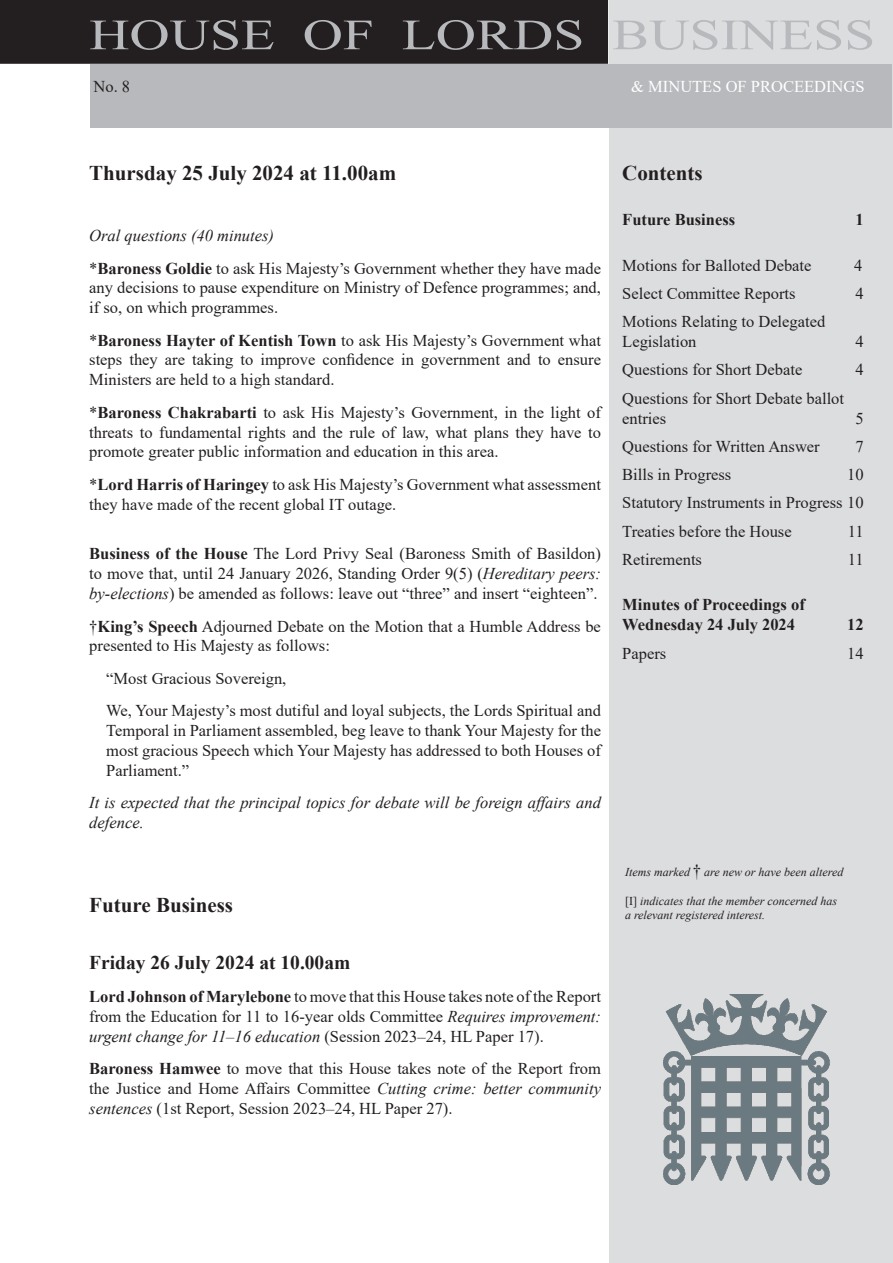
<style>
.page{position:relative;width:893px;height:1263px;background:#fff}
.page>*{position:absolute;margin:0;border:0;box-sizing:border-box;transform-origin:0 0}
.t1{font:43.2px "Times New Roman";color:#b8b9bc;scale:1.29 1}
.OPDate{font:700 21px "Times New Roman";color:#231f20}
.ContentsHeadingBoldR{font:700 21px "Times New Roman";color:#231f20}
.FBDate{font:700 19.5px "Times New Roman";color:#231f20}
.OrderPaperEntryDispl{font:16.5px/19.8px "Times New Roman";color:#231f20;text-align:justify}
.OrderPaperEntryDispl-2{font:italic 16.5px/19.8px "Times New Roman";color:#231f20}
.t2{font:700 16.5px/19.8px "Times New Roman";color:#231f20}
.t3{font:16.5px "Times New Roman";color:#fff}
.t4{font:italic 12px/14.4px "Times New Roman";color:#231f20}
.s1{font-weight:700}
.s2{font-style:italic}
.s3{font-style:normal;font-size:16.5px}
.s4{font-style:normal}
</style>
<div class="page">
<div style="left:1px;top:1px;width:606px;height:62px;background:#231f20"></div>
<div style="left:0;top:0;width:608px;height:64px;border:2px solid #231f20"></div>
<div style="left:609px;top:1px;width:283px;height:1262px;background:#dcdddf"></div>
<div style="left:90px;top:65px;width:801px;height:63px;background:#b8b9bc"></div>
<img style="left:664px;top:994px;width:166px;height:190px">
<h1 class="t1" style="left:89px;top:4px;width:611px">HOUSE OF LORDS BUSINESS</h1>
<p class="OrderPaperEntryDispl" style="left:94px;top:76px;width:38px">No. 8</p>
<p class="t3" style="left:631px;top:75px;width:235px">&amp; MINUTES OF PROCEEDINGS</p>
<p class="OPDate" style="left:89px;top:158px;width:308px">Thursday 25 July 2024 at 11.00am</p>
<p class="OrderPaperEntryDispl-2" style="left:89px;top:225px;width:186px">Oral questions (40 minutes)</p>
<p class="OrderPaperEntryDispl" style="left:89px;top:258px;width:513px">*<span class="s1">Baroness Goldie</span> to ask His Majesty’s Government whether they have made any decisions to pause expenditure on Ministry of Defence programmes; and, if so, on which programmes.</p>
<p class="OrderPaperEntryDispl" style="left:89px;top:330px;width:513px">*<span class="s1">Baroness Hayter of Kentish Town</span> to ask His Majesty’s Government what steps they are taking to improve confidence in government and to ensure Ministers are held to a high standard.</p>
<p class="OrderPaperEntryDispl" style="left:89px;top:402px;width:513px">*<span class="s1">Baroness Chakrabarti</span> to ask His Majesty’s Government, in the light of threats to fundamental rights and the rule of law, what plans they have to promote greater public information and education in this area.</p>
<p class="OrderPaperEntryDispl" style="left:89px;top:474px;width:513px">*<span class="s1">Lord Harris of Haringey</span> to ask His Majesty’s Government what assessment they have made of the recent global IT outage.</p>
<p class="OrderPaperEntryDispl" style="left:89px;top:543px;width:513px"><span class="s1">Business of the House</span> The Lord Privy Seal (Baroness Smith of Basildon) to move that, until 24 January 2026, Standing Order 9(5) (<span class="s2">Hereditary peers: by-elections</span>) be amended as follows: leave out “three” and insert “eighteen”.</p>
<p class="OrderPaperEntryDispl" style="left:89px;top:616px;width:513px">†<span class="s1">King’s Speech</span> Adjourned Debate on the Motion that a Humble Address be presented to His Majesty as follows:</p>
<p class="OrderPaperEntryDispl" style="left:106px;top:668px;width:182px">“Most Gracious Sovereign,</p>
<p class="OrderPaperEntryDispl" style="left:106px;top:700px;width:496px">We, Your Majesty’s most dutiful and loyal subjects, the Lords Spiritual and Temporal in Parliament assembled, beg leave to thank Your Majesty for the most gracious Speech which Your Majesty has addressed to both Houses of Parliament.”</p>
<p class="OrderPaperEntryDispl-2" style="left:89px;top:793px;width:513px">It is expected that the principal topics for debate will be foreign affairs and defence.</p>
<p class="ContentsHeadingBoldR" style="left:89px;top:889px;width:145px">Future Business</p>
<p class="FBDate" style="left:89px;top:949px;width:263px">Friday 26 July 2024 at 10.00am</p>
<p class="OrderPaperEntryDispl" style="left:89px;top:986px;width:513px"><span class="s1">Lord Johnson of Marylebone</span> to move that this House takes note of the Report from the Education for 11 to 16-year olds Committee <span class="s2">Requires improvement: urgent change for 11–16 education</span> (Session 2023–24, HL Paper 17).</p>
<p class="OrderPaperEntryDispl" style="left:89px;top:1058px;width:513px"><span class="s1">Baroness Hamwee</span> to move that this House takes note of the Report from the Justice and Home Affairs Committee <span class="s2">Cutting crime: better community sentences</span> (1st Report, Session 2023–24, HL Paper 27).</p>
<p class="OPDate" style="left:622px;top:158px;width:82px">Contents</p>
<p class="t2" style="left:622px;top:209px;width:114px">Future Business</p>
<p class="t2" style="left:855px;top:209px;width:10px">1</p>
<p class="OrderPaperEntryDispl" style="left:622px;top:255px;width:191px">Motions for Balloted Debate</p>
<p class="OrderPaperEntryDispl" style="left:854px;top:255px;width:10px">4</p>
<p class="OrderPaperEntryDispl" style="left:622px;top:283px;width:175px">Select Committee Reports</p>
<p class="OrderPaperEntryDispl" style="left:855px;top:283px;width:10px">4</p>
<p class="OrderPaperEntryDispl" style="left:622px;top:311px;width:205px">Motions Relating to Delegated<br>Legislation</p>
<p class="OrderPaperEntryDispl" style="left:855px;top:331px;width:10px">4</p>
<p class="OrderPaperEntryDispl" style="left:622px;top:359px;width:182px">Questions for Short Debate</p>
<p class="OrderPaperEntryDispl" style="left:855px;top:359px;width:10px">4</p>
<p class="OrderPaperEntryDispl" style="left:622px;top:388px;width:223px">Questions for Short Debate ballot entries</p>
<p class="OrderPaperEntryDispl" style="left:855px;top:408px;width:10px">5</p>
<p class="OrderPaperEntryDispl" style="left:622px;top:436px;width:199px">Questions for Written Answer</p>
<p class="OrderPaperEntryDispl" style="left:855px;top:436px;width:10px">7</p>
<p class="OrderPaperEntryDispl" style="left:622px;top:464px;width:111px">Bills in Progress</p>
<p class="OrderPaperEntryDispl" style="left:847px;top:464px;width:18px">10</p>
<p class="OrderPaperEntryDispl" style="left:622px;top:492px;width:243px">Statutory Instruments in Progress 10</p>
<p class="OrderPaperEntryDispl" style="left:622px;top:521px;width:171px">Treaties before the House</p>
<p class="OrderPaperEntryDispl" style="left:848px;top:521px;width:17px">11</p>
<p class="OrderPaperEntryDispl" style="left:622px;top:549px;width:81px">Retirements</p>
<p class="OrderPaperEntryDispl" style="left:848px;top:549px;width:17px">11</p>
<p class="t2" style="left:622px;top:594px;width:184px">Minutes of Proceedings of<br>Wednesday 24 July 2024</p>
<p class="t2" style="left:847px;top:614px;width:18px">12</p>
<p class="OrderPaperEntryDispl" style="left:622px;top:642px;width:45px">Papers</p>
<p class="OrderPaperEntryDispl" style="left:847px;top:642px;width:18px">14</p>
<p class="t4" style="left:625px;top:864px;width:220px">Items marked <span class="s3">†</span> are new or have been altered</p>
<p class="t4" style="left:625px;top:893px;width:213px"><span class="s4">[I]</span> indicates that the member concerned has a relevant registered interest.</p>
</div>
